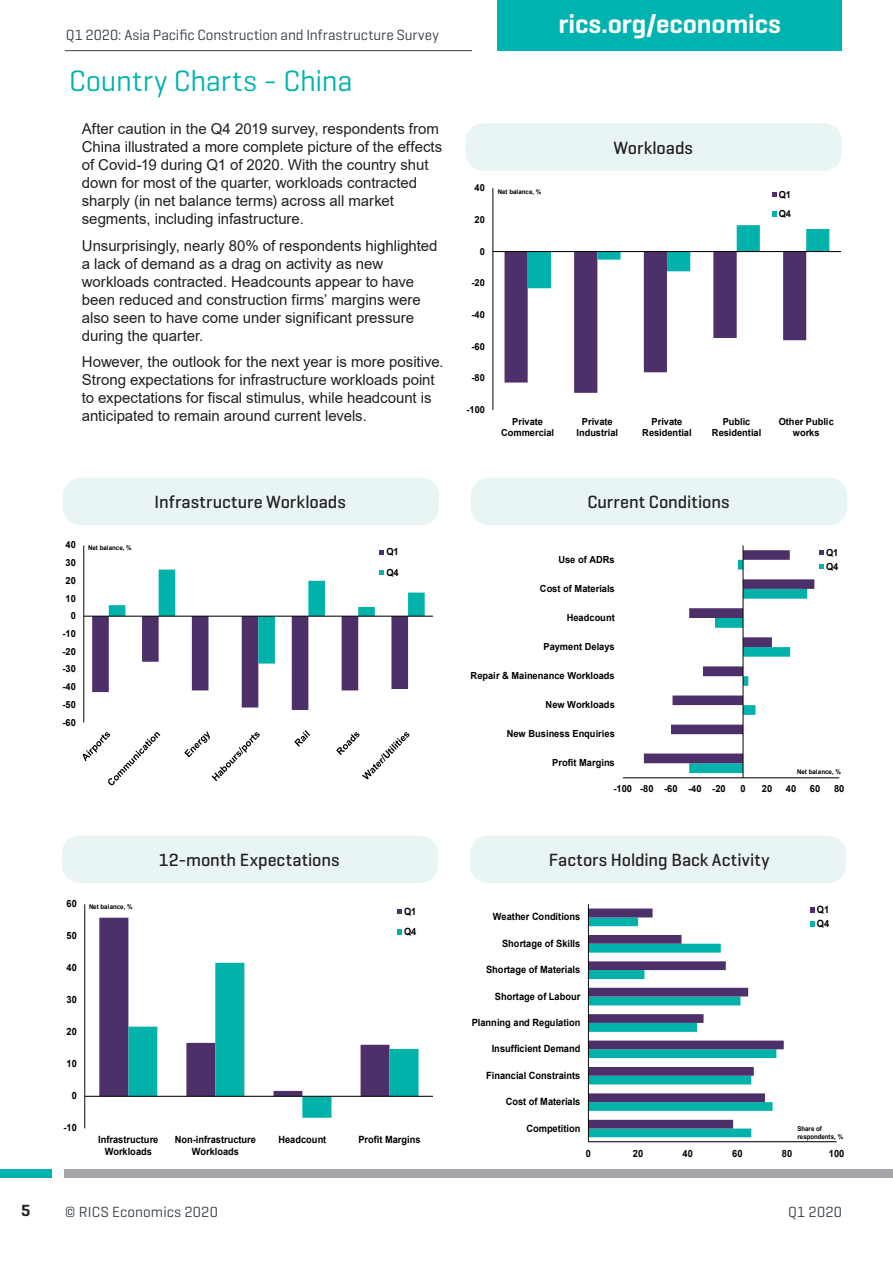
<style>
.page{position:relative;width:893px;height:1263px;background:#fff}
.page>*{position:absolute;margin:0;border:0;box-sizing:border-box;transform-origin:0 0}
.Main_Header{font:30px "Geogrotesque";color:#00b3b0}
.t1{font:600 27px "Geogrotesque";letter-spacing:-.005em;color:#fff}
.Chart_description_te{font:500 18px "Geogrotesque";color:#231f20}
.t2{font:600 16.5px "Geogrotesque";color:#231f20}
.Key_Findings{font:15px/18px "Arial";color:#231f20}
.t3{font:15px "Geogrotesque";letter-spacing:.005em;color:#36414a}
.t4{font:700 10.05px/11.6px "Arial";color:#000;scale:.93 1}
.t5{font:700 9.75px/14.1px "Arial";letter-spacing:.005em;color:#000;scale:.95 1}
.t6{font:700 9.6px/11.1px "Arial";color:#000;text-align:center;scale:.96 1}
.t7{font:700 6.6px/7.6px "Arial";letter-spacing:.005em;color:#000;scale:.93 1}
.t8{font:700 6.45px "Arial";letter-spacing:.005em;color:#000;scale:.95 1}
.t9{font:700 6.45px "Arial";letter-spacing:.005em;color:#000;scale:.96 1}
</style>
<div class="page">
<div style="left:497px;top:0;width:345px;height:51px;background:#00b3b0"></div>
<hr style="left:65px;top:50px;width:407px;height:1px;background:#36414a">
<div style="left:0;top:1169px;width:51px;height:9px;background:#00b3b0"></div>
<div style="left:64px;top:1169px;width:829px;height:9px;background:#a4a5a9"></div>
<svg style="left:589px;top:908px;width:195px;height:229px"></svg>
<hr style="left:588px;top:1141px;width:248px;height:1px;background:#000">
<hr style="left:588px;top:904px;width:1px;height:238px;background:#000">
<svg style="left:810px;top:907px;width:5px;height:5px"></svg>
<svg style="left:810px;top:921px;width:5px;height:6px"></svg>
<div style="left:470px;top:836px;width:376px;height:47px;background:#e8f5f4;border-radius:18px"></div>
<div style="left:471px;top:478px;width:376px;height:47px;background:#e8f5f4;border-radius:18px"></div>
<hr style="left:623px;top:777px;width:216px;height:1px;background:#000">
<hr style="left:743px;top:545px;width:1px;height:233px;background:#000">
<svg style="left:644px;top:550px;width:180px;height:223px"></svg>
<svg style="left:99px;top:918px;width:146px;height:178px"></svg>
<svg style="left:128px;top:963px;width:291px;height:155px"></svg>
<hr style="left:85px;top:904px;width:1px;height:224px;background:#000">
<hr style="left:85px;top:1096px;width:348px;height:1px;background:#000">
<svg style="left:397px;top:909px;width:5px;height:5px"></svg>
<svg style="left:397px;top:929px;width:5px;height:5px"></svg>
<div style="left:62px;top:836px;width:376px;height:47px;background:#e8f5f4;border-radius:18px"></div>
<div style="left:63px;top:478px;width:376px;height:47px;background:#e8f5f4;border-radius:18px"></div>
<hr style="left:84px;top:545px;width:1px;height:177px;background:#000">
<hr style="left:84px;top:616px;width:349px;height:1px;background:#000">
<svg style="left:82px;top:732px;width:78px;height:54px"></svg>
<svg style="left:184px;top:731px;width:76px;height:51px"></svg>
<svg style="left:294px;top:730px;width:16px;height:17px"></svg>
<svg style="left:336px;top:732px;width:74px;height:48px"></svg>
<svg style="left:380px;top:550px;width:4px;height:5px"></svg>
<svg style="left:92px;top:570px;width:333px;height:140px"></svg>
<div style="left:466px;top:123px;width:376px;height:48px;background:#e8f5f4;border-radius:18px"></div>
<svg style="left:505px;top:225px;width:324px;height:168px"></svg>
<hr style="left:493px;top:188px;width:1px;height:222px;background:#000">
<hr style="left:493px;top:251px;width:348px;height:1px;background:#000">
<svg style="left:772px;top:193px;width:4px;height:4px"></svg>
<svg style="left:772px;top:211px;width:4px;height:5px"></svg>
<p class="t2" style="left:21px;top:1200px;width:11px">5</p>
<p class="t3" style="left:66px;top:25px;width:374px">Q1 2020: Asia Pacific Construction and Infrastructure Survey</p>
<p class="Main_Header" style="left:69px;top:62px;width:285px">Country Charts - China</p>
<p class="Key_Findings" style="left:82px;top:120px;width:362px">After caution in the Q4 2019 survey, respondents from China illustrated a more complete picture of the effects of Covid-19 during Q1 of 2020. With the country shut down for most of the quarter, workloads contracted sharply (in net balance terms) across all market segments, including infastructure.</p>
<p class="Key_Findings" style="left:82px;top:236px;width:357px">Unsurprisingly, nearly 80% of respondents highlighted a lack of demand as a drag on activity as new workloads contracted. Headcounts appear to have been reduced and construction firms’ margins were also seen to have come under significant pressure during the quarter.</p>
<p class="Key_Findings" style="left:82px;top:353px;width:363px">However, the outlook for the next year is more positive.<br>Strong expectations for infrastructure workloads point to expectations for fiscal stimulus, while headcount is anticipated to remain around current levels.</p>
<p class="t5" style="left:66px;top:538px;width:12px">40</p>
<p class="t5" style="left:66px;top:556px;width:12px">30</p>
<p class="t5" style="left:66px;top:573px;width:12px">20</p>
<p class="t5" style="left:66px;top:591px;width:12px">10</p>
<p class="t5" style="left:71px;top:609px;width:7px">0</p>
<p class="t5" style="left:62px;top:627px;width:16px">-10</p>
<p class="t5" style="left:62px;top:644px;width:16px">-20</p>
<p class="t5" style="left:62px;top:662px;width:16px">-30</p>
<p class="t5" style="left:62px;top:680px;width:16px">-40</p>
<p class="t5" style="left:62px;top:697px;width:16px">-50</p>
<p class="t5" style="left:62px;top:715px;width:16px">-60</p>
<p class="t8" style="left:88px;top:543px;width:47px">Net balance, %</p>
<p class="Chart_description_te" style="left:155px;top:491px;width:193px">Infrastructure Workloads</p>
<p class="t5" style="left:386px;top:542px;width:14px;line-height:20.5px">Q1<br>Q4</p>
<p class="t4" style="left:67px;top:898px;width:13px">60</p>
<p class="t4" style="left:67px;top:930px;width:13px">50</p>
<p class="t4" style="left:67px;top:962px;width:13px">40</p>
<p class="t4" style="left:67px;top:994px;width:13px">30</p>
<p class="t4" style="left:67px;top:1026px;width:13px">20</p>
<p class="t4" style="left:67px;top:1058px;width:13px">10</p>
<p class="t4" style="left:72px;top:1090px;width:7px">0</p>
<p class="t4" style="left:63px;top:1122px;width:16px">-10</p>
<p class="t7" style="left:89px;top:902px;width:48px">Net balance, %</p>
<p class="Chart_description_te" style="left:159px;top:849px;width:182px">12-month Expectations</p>
<p class="t4" style="left:404px;top:902px;width:15px;line-height:19.8px">Q1<br>Q4</p>
<p class="t4" style="left:98px;top:1134px;width:66px;text-align:center">Infrastructure<br>Workloads</p>
<p class="t4" style="left:175px;top:1134px;width:89px;text-align:center">Non-infrastructure<br>Workloads</p>
<p class="t4" style="left:279px;top:1134px;width:53px">Headcount</p>
<p class="t4" style="left:358px;top:1134px;width:68px">Profit Margins</p>
<h2 class="t1" style="left:559px;top:7px;width:224px">rics.org/economics</h2>
<p class="t6" style="left:475px;top:182px;width:12px">40</p>
<p class="t6" style="left:475px;top:214px;width:12px">20</p>
<p class="t6" style="left:480px;top:246px;width:7px">0</p>
<p class="t6" style="left:472px;top:277px;width:15px">-20</p>
<p class="t6" style="left:472px;top:309px;width:15px">-40</p>
<p class="t6" style="left:472px;top:341px;width:15px">-60</p>
<p class="t6" style="left:472px;top:372px;width:15px">-80</p>
<p class="t6" style="left:466px;top:404px;width:21px">-100</p>
<p class="t9" style="left:498px;top:187px;width:47px">Net balance, %</p>
<p class="Chart_description_te" style="left:613px;top:136px;width:81px">Workloads</p>
<p class="t6" style="left:779px;top:185px;width:14px;line-height:18.8px;text-align:left">Q1<br>Q4</p>
<p class="t6" style="left:501px;top:416px;width:57px">Private<br>Commercial</p>
<p class="t6" style="left:576px;top:416px;width:45px">Private<br>Industrial</p>
<p class="t6" style="left:642px;top:416px;width:53px">Private<br>Residential</p>
<p class="t6" style="left:712px;top:416px;width:53px">Public<br>Residential</p>
<p class="t6" style="left:779px;top:416px;width:59px">Other Public works</p>
<p class="Chart_description_te" style="left:587px;top:491px;width:143px">Current Conditions</p>
<p class="t5" style="left:558px;top:552px;width:61px">Use of ADRs</p>
<p class="t5" style="left:826px;top:546px;width:14px">Q1<br>Q4</p>
<p class="t5" style="left:540px;top:582px;width:80px">Cost of Materials</p>
<p class="t5" style="left:567px;top:611px;width:52px">Headcount</p>
<p class="t5" style="left:543px;top:640px;width:76px">Payment Delays</p>
<p class="t5" style="left:471px;top:669px;width:153px">Repair &amp; Mainenance Workloads</p>
<p class="t5" style="left:546px;top:698px;width:74px">New Workloads</p>
<p class="t5" style="left:507px;top:727px;width:115px">New Business Enquiries</p>
<p class="t5" style="left:552px;top:756px;width:67px">Profit Margins</p>
<p class="t8" style="left:797px;top:767px;width:47px">Net balance, %</p>
<p class="t5" style="left:613px;top:782px;width:120px">-100 -80 -60 -40 -20</p>
<p class="t5" style="left:740px;top:782px;width:7px">0</p>
<p class="t5" style="left:762px;top:782px;width:12px">20</p>
<p class="t5" style="left:786px;top:782px;width:12px">40</p>
<p class="t5" style="left:810px;top:782px;width:12px">60</p>
<p class="t5" style="left:834px;top:782px;width:12px">80</p>
<p class="Chart_description_te" style="left:549px;top:849px;width:222px">Factors Holding Back Activity</p>
<p class="t4" style="left:493px;top:911px;width:96px">Weather Conditions</p>
<p class="t4" style="left:817px;top:902px;width:15px;line-height:14.4px">Q1<br>Q4</p>
<p class="t4" style="left:502px;top:938px;width:86px">Shortage of Skills</p>
<p class="t4" style="left:486px;top:964px;width:103px">Shortage of Materials</p>
<p class="t4" style="left:495px;top:990px;width:93px">Shortage of Labour</p>
<p class="t4" style="left:472px;top:1017px;width:118px">Planning and Regulation</p>
<p class="t4" style="left:492px;top:1043px;width:97px">Insufficient Demand</p>
<p class="t4" style="left:486px;top:1069px;width:103px">Financial Constraints</p>
<p class="t4" style="left:506px;top:1096px;width:82px">Cost of Materials</p>
<p class="t4" style="left:526px;top:1122px;width:60px">Competition</p>
<p class="t7" style="left:797px;top:1125px;width:51px">Share of respondents, %</p>
<p class="t4" style="left:586px;top:1147px;width:7px">0</p>
<p class="t4" style="left:633px;top:1147px;width:13px">20</p>
<p class="t4" style="left:682px;top:1147px;width:13px">40</p>
<p class="t4" style="left:732px;top:1147px;width:13px">60</p>
<p class="t4" style="left:782px;top:1147px;width:13px">80</p>
<p class="t4" style="left:829px;top:1147px;width:18px">100</p>
<p class="t3" style="left:65px;top:1202px;width:154px">© RICS Economics 2020</p>
<p class="t3" style="left:788px;top:1202px;width:55px">Q1 2020</p>
</div>
